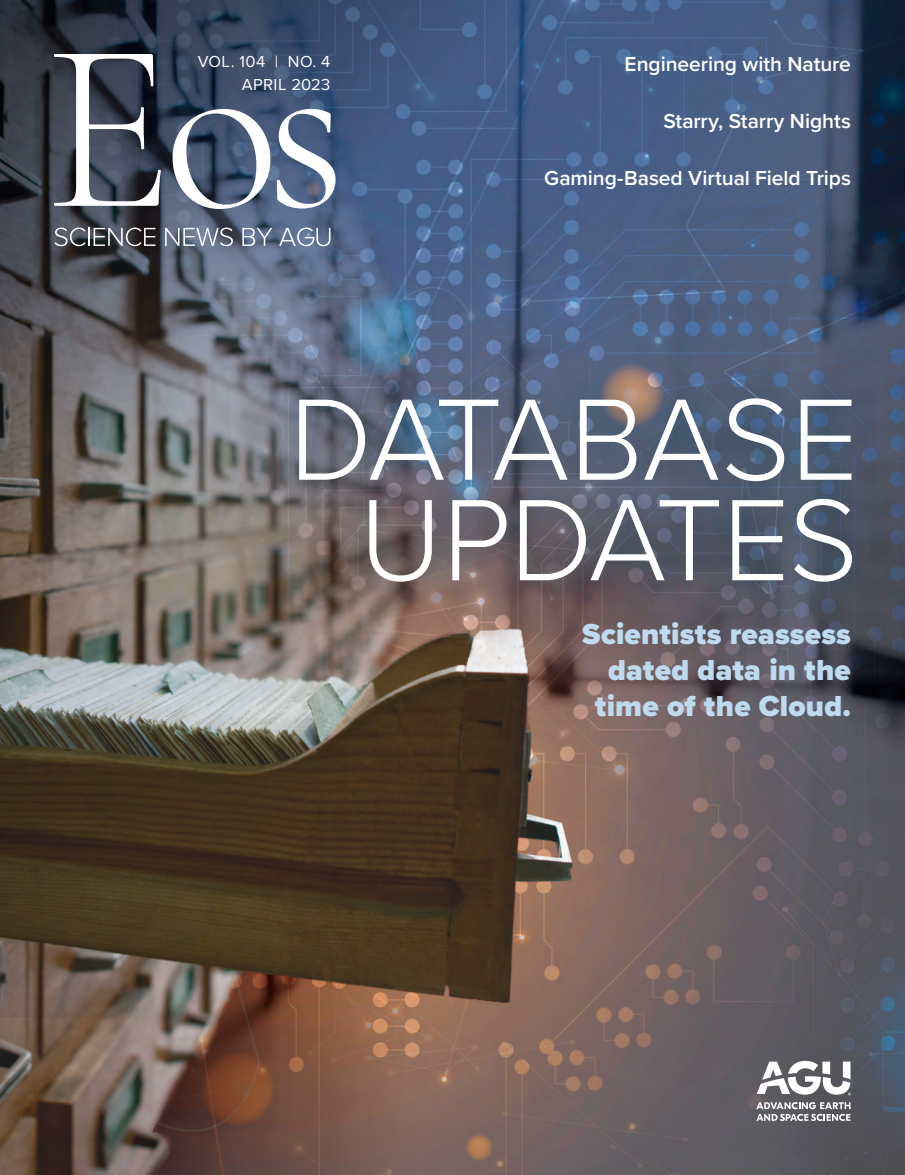
<style>
.page{position:relative;width:905px;height:1175px;background:#fff}
.page>*{position:absolute;margin:0;border:0;box-sizing:border-box;transform-origin:0 0}
.t1{font:300 120px/100.5px "Proxima Nova";letter-spacing:-.01em;color:#fff;text-align:center}
.t2{font:900 30px/36px "Proxima Nova";letter-spacing:.005em;color:#bddaef;text-align:right}
.t3{font:600 21px "Proxima Nova";letter-spacing:-.005em;color:#fff}
.t4{font:16.5px/23.2px "Proxima Nova";letter-spacing:.03em;color:#fff;text-align:right}
</style>
<div class="page">
<img style="left:0;top:1017px;width:904px;height:157px">
<img style="left:0;top:0;width:904px;height:1017px">
<svg style="left:756px;top:1102px;width:94px;height:18px"></svg>
<svg style="left:756px;top:1060px;width:94px;height:35px"></svg>
<div style="left:268px;top:368px;width:614px;height:244px;background:#0a3f53;opacity:.75"></div>
<svg style="left:54px;top:54px;width:107px;height:152px"></svg>
<svg style="left:172px;top:109px;width:98px;height:100px"></svg>
<svg style="left:277px;top:109px;width:58px;height:99px"></svg>
<svg style="left:55px;top:227px;width:100px;height:19px;background:#66686d"></svg>
<svg style="left:165px;top:227px;width:68px;height:19px"></svg>
<svg style="left:242px;top:228px;width:30px;height:18px"></svg>
<svg style="left:279px;top:227px;width:51px;height:19px"></svg>
<p class="t4" style="left:198px;top:49px;width:134px">VOL. 104 | NO. 4<br>APRIL 2023</p>
<p class="t3" style="left:624px;top:48px;width:228px">Engineering with Nature</p>
<p class="t3" style="left:663px;top:105px;width:189px">Starry, Starry Nights</p>
<p class="t3" style="left:544px;top:162px;width:308px">Gaming-Based Virtual Field Trips</p>
<h1 class="t1" style="left:289px;top:383px;width:570px">DATABASE<br>UPDATES</h1>
<h2 class="t2" style="left:582px;top:615px;width:270px">Scientists reassess dated data in the time of the Cloud.</h2>
</div>
